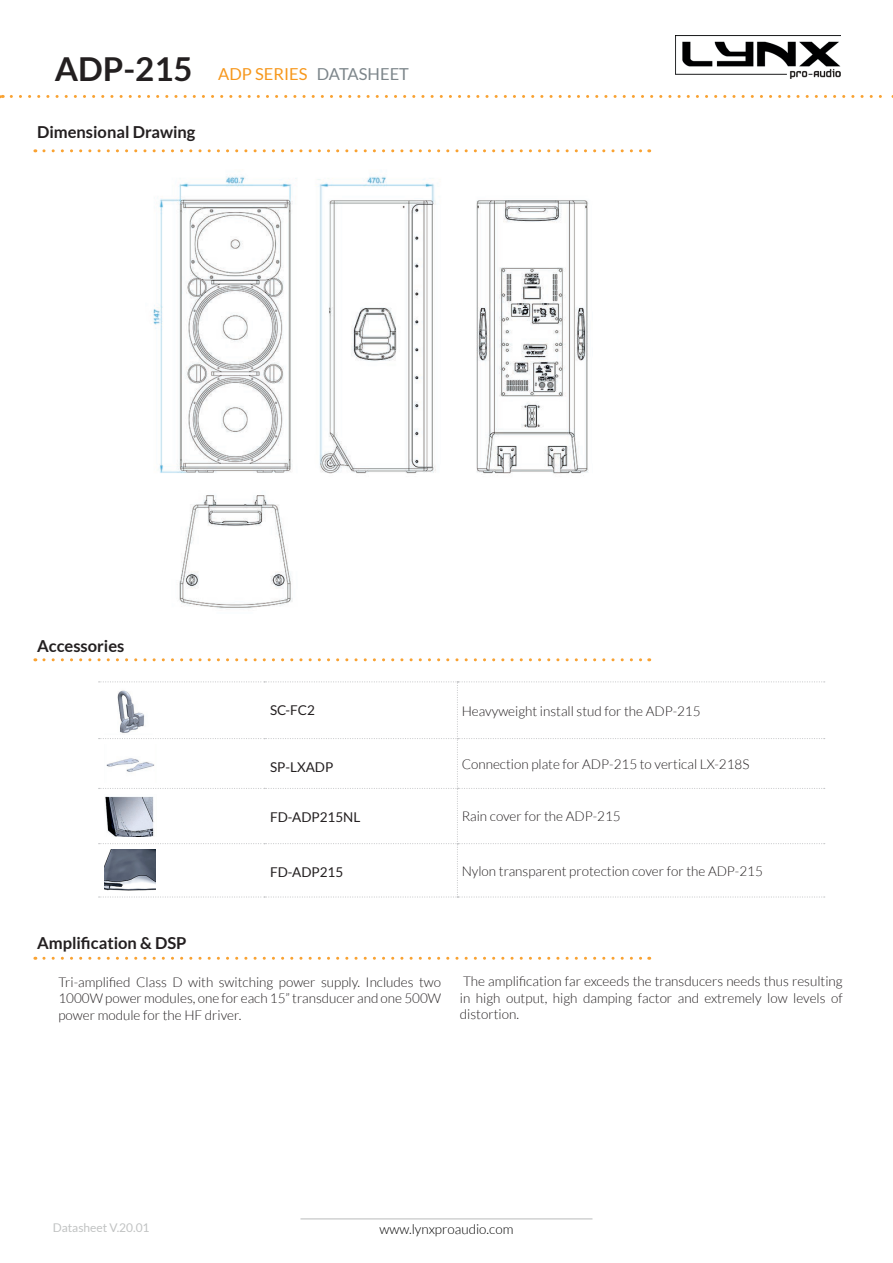
<style>
.page{position:relative;width:893px;height:1263px;background:#fff}
.page>*{position:absolute;margin:0;border:0;box-sizing:border-box;transform-origin:0 0}
.t1{font:700 33px "Lato";color:#231f20}
.t2{font:700 16.5px "Lato";color:#231f20}
.t3{font:16.5px "Lato";color:#f7981d}
.Estilo_de_párrafo_4{font:300 13.5px/16.5px "Lato";color:#231f20;text-align:justify}
.t4{font:13.5px "Lato";color:#231f20}
.t5{font:300 13.5px "Lato";color:#000}
.t6{font:12px "Lato";color:#c1c3c3}
.s1{color:#7d868b}
</style>
<div class="page">
<img style="left:675px;top:35px;width:165px;height:44px">
<hr style="left:300px;top:1218px;width:292px;height:1px;background:#c1c3c3">
<svg style="left:11px;top:95px;width:882px;height:3px"></svg>
<svg style="left:44px;top:149px;width:606px;height:3px"></svg>
<img style="left:153px;top:176px;width:436px;height:433px">
<svg style="left:44px;top:658px;width:606px;height:3px"></svg>
<svg style="left:99px;top:681px;width:726px;height:216px"></svg>
<img style="left:104px;top:688px;width:49px;height:47px">
<img style="left:104px;top:744px;width:53px;height:39px">
<img style="left:104px;top:794px;width:52px;height:42px">
<img style="left:104px;top:850px;width:52px;height:41px">
<svg style="left:44px;top:957px;width:606px;height:3px"></svg>
<p class="t1" style="left:55px;top:50px;width:139px">ADP-215</p>
<p class="t3" style="left:218px;top:65px;width:192px">ADP SERIES <span class="s1">DATASHEET</span></p>
<p class="t2" style="left:37px;top:122px;width:160px">Dimensional Drawing</p>
<p class="t2" style="left:37px;top:636px;width:89px">Accessories</p>
<p class="t4" style="left:270px;top:702px;width:46px">SC-FC2</p>
<p class="Estilo_de_párrafo_4" style="left:462px;top:703px;width:240px">Heavyweight install stud for the ADP-215</p>
<p class="t4" style="left:270px;top:759px;width:65px">SP-LXADP</p>
<p class="Estilo_de_párrafo_4" style="left:462px;top:756px;width:289px">Connection plate for ADP-215 to vertical LX-218S</p>
<p class="t4" style="left:270px;top:809px;width:92px">FD-ADP215NL</p>
<p class="Estilo_de_párrafo_4" style="left:462px;top:808px;width:161px">Rain cover for the ADP-215</p>
<p class="t4" style="left:270px;top:864px;width:75px">FD-ADP215</p>
<p class="Estilo_de_párrafo_4" style="left:462px;top:863px;width:303px">Nylon transparent protection cover for the ADP-215</p>
<p class="t2" style="left:37px;top:934px;width:151px">Amplification &amp; DSP</p>
<p class="Estilo_de_párrafo_4" style="left:58px;top:974px;width:384px">Tri-amplified Class D with switching power supply. Includes two 1000W power modules, one for each 15” transducer and one 500W power module for the HF driver.</p>
<p class="Estilo_de_párrafo_4" style="left:460px;top:973px;width:384px">The amplification far exceeds the transducers needs thus resulting in high output, high damping factor and extremely low levels of distortion.</p>
<p class="t6" style="left:53px;top:1221px;width:98px">Datasheet V.20.01</p>
<p class="t5" style="left:379px;top:1221px;width:135px">www.lynxproaudio.com</p>
</div>
